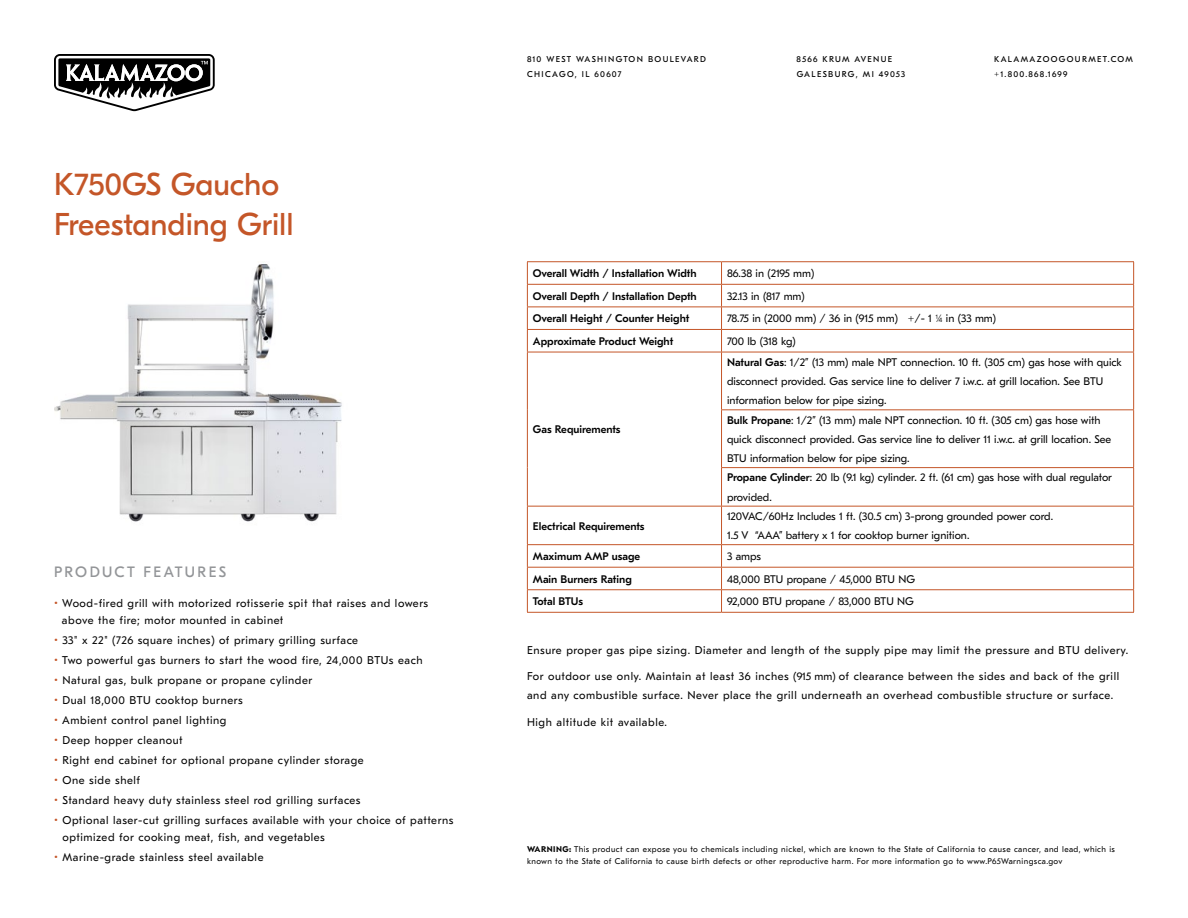
<style>
.page{position:relative;width:1188px;height:918px;background:#fff}
.page>*{position:absolute;margin:0;border:0;box-sizing:border-box;transform-origin:0 0}
.t1{font:31.5px/40.5px "GT Eesti Display";color:#c45628}
.t2{font:15px "GT Eesti Display";letter-spacing:.16em;color:#939598}
.t3{font:11.25px/16.5px "GT Eesti Text";letter-spacing:.05em;color:#000}
.t4{font:10.95px/19.2px "GT Eesti Text";color:#000}
.t5{font:500 10.95px "GT Eesti Text";color:#000}
.t6{font:8.4px/14.5px "GT Eesti Text";letter-spacing:.155em;color:#000}
.t7{font:8.25px/12px "GT Eesti Text";letter-spacing:.05em;color:#000}
.s1{font-weight:500}
.s2{font-size:10.95px}
.s3{color:#c45628}
.s4{font-weight:700}
</style>
<div class="page">
<svg style="left:54px;top:54px;width:161px;height:57px"></svg>
<hr style="left:527px;top:261px;width:195px;height:1px;background:#c45628">
<hr style="left:722px;top:261px;width:412px;height:1px;background:#c45628">
<hr style="left:527px;top:284px;width:195px;height:1px;background:#c45628">
<hr style="left:722px;top:284px;width:412px;height:1px;background:#c45628">
<hr style="left:527px;top:307px;width:195px;height:1px;background:#c45628">
<hr style="left:722px;top:307px;width:412px;height:1px;background:#c45628">
<hr style="left:527px;top:329px;width:195px;height:1px;background:#c45628">
<svg style="left:527px;top:262px;width:1px;height:90px"></svg>
<hr style="left:722px;top:329px;width:412px;height:1px;background:#c45628">
<svg style="left:721px;top:262px;width:1px;height:90px"></svg>
<svg style="left:1133px;top:262px;width:1px;height:90px"></svg>
<hr style="left:527px;top:352px;width:195px;height:1px;background:#c45628">
<hr style="left:527px;top:352px;width:1px;height:58px;background:#c45628">
<hr style="left:722px;top:352px;width:412px;height:1px;background:#c45628">
<hr style="left:721px;top:352px;width:1px;height:57px;background:#c45628">
<hr style="left:1133px;top:352px;width:1px;height:57px;background:#c45628">
<hr style="left:527px;top:410px;width:1px;height:58px;background:#c45628">
<hr style="left:721px;top:409px;width:413px;height:1px;background:#c45628">
<hr style="left:721px;top:410px;width:1px;height:57px;background:#c45628">
<hr style="left:1133px;top:410px;width:1px;height:57px;background:#c45628">
<hr style="left:527px;top:468px;width:1px;height:38px;background:#c45628">
<hr style="left:721px;top:467px;width:413px;height:1px;background:#c45628">
<hr style="left:721px;top:468px;width:1px;height:38px;background:#c45628">
<hr style="left:1133px;top:468px;width:1px;height:38px;background:#c45628">
<hr style="left:527px;top:506px;width:195px;height:1px;background:#c45628">
<hr style="left:527px;top:506px;width:1px;height:38px;background:#c45628">
<hr style="left:722px;top:506px;width:412px;height:1px;background:#c45628">
<hr style="left:721px;top:506px;width:1px;height:38px;background:#c45628">
<hr style="left:1133px;top:506px;width:1px;height:38px;background:#c45628">
<hr style="left:527px;top:544px;width:195px;height:1px;background:#c45628">
<hr style="left:722px;top:544px;width:412px;height:1px;background:#c45628">
<hr style="left:527px;top:567px;width:195px;height:1px;background:#c45628">
<hr style="left:722px;top:567px;width:412px;height:1px;background:#c45628">
<hr style="left:527px;top:589px;width:195px;height:1px;background:#c45628">
<svg style="left:527px;top:545px;width:1px;height:67px"></svg>
<hr style="left:722px;top:589px;width:412px;height:1px;background:#c45628">
<svg style="left:721px;top:545px;width:1px;height:67px"></svg>
<svg style="left:1133px;top:545px;width:1px;height:67px"></svg>
<hr style="left:527px;top:612px;width:195px;height:1px;background:#c45628">
<hr style="left:722px;top:612px;width:412px;height:1px;background:#c45628">
<img style="left:54px;top:264px;width:288px;height:258px">
<h1 class="t1" style="left:54px;top:164px;width:241px">K750GS Gaucho<br>Freestanding Grill</h1>
<p class="t6" style="left:527px;top:52px;width:181px">810 WEST WASHINGTON BOULEVARD<br>CHICAGO, IL 60607</p>
<p class="t6" style="left:797px;top:52px;width:110px">8566 KRUM AVENUE<br>GALESBURG, MI 49053</p>
<p class="t6" style="left:994px;top:52px;width:140px">KALAMAZOOGOURMET.COM +1.800.868.1699</p>
<p class="t5" style="left:533px;top:267px;width:165px">Overall Width / Installation Width</p>
<p class="t4" style="left:727px;top:264px;width:89px">86.38 in (2195 mm)</p>
<p class="t5" style="left:533px;top:290px;width:165px">Overall Depth / Installation Depth</p>
<p class="t4" style="left:727px;top:287px;width:79px">32.13 in (817 mm)</p>
<p class="t5" style="left:533px;top:313px;width:158px">Overall Height / Counter Height</p>
<p class="t4" style="left:727px;top:309px;width:270px">78.75 in (2000 mm) / 36 in (915 mm) +/- 1 ¼ in (33 mm)</p>
<p class="t5" style="left:533px;top:335px;width:142px">Approximate Product Weight</p>
<p class="t4" style="left:727px;top:332px;width:70px">700 lb (318 kg)</p>
<p class="t5" style="left:533px;top:423px;width:89px">Gas Requirements</p>
<p class="t4" style="left:727px;top:353px;width:396px"><span class="s1">Natural Gas</span>: 1/2” (13 mm) male NPT connection. 10 ft. (305 cm) gas hose with quick disconnect provided. Gas service line to deliver 7 i.w.c. at grill location. See BTU information below for pipe sizing.<br><span class="s1">Bulk Propane</span>: 1/2” (13 mm) male NPT connection. 10 ft. (305 cm) gas hose with quick disconnect provided. Gas service line to deliver 11 i.w.c. at grill location. See BTU information below for pipe sizing.<br><span class="s1">Propane Cylinder</span>: 20 lb (9.1 kg) cylinder. 2 ft. (61 cm) gas hose with dual regulator provided.</p>
<p class="t5" style="left:533px;top:520px;width:113px">Electrical Requirements</p>
<p class="t4" style="left:727px;top:507px;width:328px">120VAC/60Hz Includes 1 ft. (30.5 cm) 3-prong grounded power cord.<br>1.5 V “AAA” battery x 1 for cooktop burner ignition.</p>
<p class="t5" style="left:533px;top:550px;width:109px">Maximum AMP usage</p>
<p class="t4" style="left:727px;top:547px;width:35px">3 amps</p>
<p class="t5" style="left:533px;top:573px;width:100px">Main Burners Rating</p>
<p class="t4" style="left:727px;top:569px;width:190px">48,000 BTU propane / 45,000 BTU NG</p>
<p class="t5" style="left:533px;top:595px;width:52px">Total BTUs</p>
<p class="t4" style="left:727px;top:592px;width:188px">92,000 BTU propane / 83,000 BTU NG</p>
<p class="t3" style="left:527px;top:642px;width:603px">Ensure proper gas pipe sizing. Diameter and length of the supply pipe may limit the pressure and BTU delivery.</p>
<p class="t3" style="left:527px;top:667px;width:594px;line-height:19.5px">For outdoor use only. Maintain at least 36 inches <span class="s2">(915 mm)</span> of clearance between the sides and back of the grill and any combustible surface. Never place the grill underneath an overhead combustible structure or surface.</p>
<p class="t3" style="left:527px;top:714px;width:142px">High altitude kit available.</p>
<h2 class="t2" style="left:54px;top:564px;width:174px">PRODUCT FEATURES</h2>
<p class="t3" style="left:62px;top:595px;width:368px;text-indent:-8px"><span class="s3">•</span> Wood-fired grill with motorized rotisserie spit that raises and lowers above the fire; motor mounted in cabinet</p>
<p class="t3" style="left:54px;top:632px;width:306px"><span class="s3">•</span> 33" x 22" (726 square inches) of primary grilling surface</p>
<p class="t3" style="left:54px;top:652px;width:370px"><span class="s3">•</span> Two powerful gas burners to start the wood fire, 24,000 BTUs each</p>
<p class="t3" style="left:54px;top:672px;width:260px"><span class="s3">•</span> Natural gas, bulk propane or propane cylinder</p>
<p class="t3" style="left:54px;top:692px;width:190px"><span class="s3">•</span> Dual 18,000 BTU cooktop burners</p>
<p class="t3" style="left:54px;top:712px;width:174px"><span class="s3">•</span> Ambient control panel lighting</p>
<p class="t3" style="left:54px;top:732px;width:130px"><span class="s3">•</span> Deep hopper cleanout</p>
<p class="t3" style="left:54px;top:752px;width:311px"><span class="s3">•</span> Right end cabinet for optional propane cylinder storage</p>
<p class="t3" style="left:54px;top:772px;width:88px"><span class="s3">•</span> One side shelf</p>
<p class="t3" style="left:54px;top:792px;width:308px"><span class="s3">•</span> Standard heavy duty stainless steel rod grilling surfaces</p>
<p class="t3" style="left:62px;top:812px;width:393px;text-indent:-8px"><span class="s3">•</span> Optional laser-cut grilling surfaces available with your choice of patterns optimized for cooking meat, fish, and vegetables</p>
<p class="t3" style="left:54px;top:849px;width:211px"><span class="s3">•</span> Marine-grade stainless steel available</p>
<p class="t7" style="left:527px;top:843px;width:589px"><span class="s4">WARNING:</span> This product can expose you to chemicals including nickel, which are known to the State of California to cause cancer, and lead, which is known to the State of California to cause birth defects or other reproductive harm. For more information go to www.P65Warningsca.gov</p>
</div>
